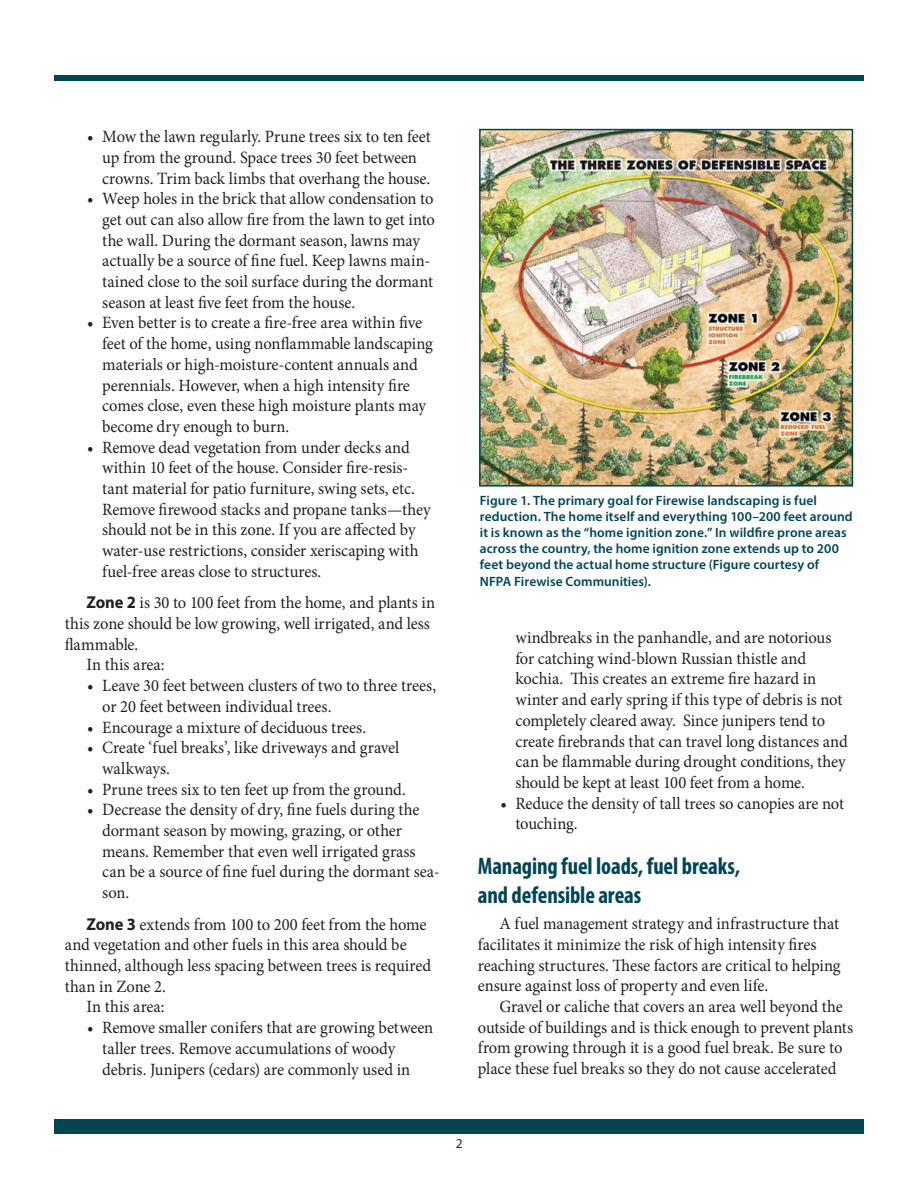
<style>
.page{position:relative;width:918px;height:1188px;background:#fff}
.page>*{position:absolute;margin:0;border:0;box-sizing:border-box;transform-origin:0 0}
.heading1{font:700 condensed 24px/28.8px "Myriad Pro";letter-spacing:-.005em;color:#004556;scale:.96 1}
.tabs{font:17.25px/20.7px "Minion Pro";letter-spacing:-.005em;color:#231f20;scale:.96 1}
.body_text{font:17.25px/20.7px "Minion Pro";letter-spacing:-.005em;color:#231f20;scale:.96 1}
.t1{font:600 13.5px/16.2px "Myriad Pro";letter-spacing:.005em;color:#004556}
.t2{font:13.5px "Myriad Pro";color:#231f20}
.s1{font-family:"Myriad Pro";font-weight:700}
</style>
<div class="page">
<div style="left:54px;top:1120px;width:810px;height:14px;background:#004556"></div>
<div style="left:54px;top:76px;width:810px;height:5px;background:#004556"></div>
<img style="left:482px;top:132px;width:368px;height:352px">
<div style="left:479px;top:129px;width:374px;height:358px;border:2px solid #004556"></div>
<p class="tabs" style="left:102px;top:126px;width:344px;text-indent:-15px">• Mow the lawn regularly. Prune trees six to ten feet up from the ground. Space trees 30 feet between crowns. Trim back limbs that overhang the house.</p>
<p class="tabs" style="left:102px;top:188px;width:348px;text-indent:-15px">• Weep holes in the brick that allow condensation to get out can also allow fire from the lawn to get into the wall. During the dormant season, lawns may actually be a source of fine fuel. Keep lawns main&shy;tained close to the soil surface during the dormant season at least five feet from the house.</p>
<p class="tabs" style="left:102px;top:313px;width:346px;text-indent:-15px">• Even better is to create a fire-free area within five feet of the home, using nonflammable landscaping materials or high-moisture-content annuals and perennials. However, when a high intensity fire comes close, even these high moisture plants may become dry enough to burn.</p>
<p class="tabs" style="left:102px;top:437px;width:344px;text-indent:-15px">• Remove dead vegetation from under decks and within 10 feet of the house. Consider fire-resis&shy;tant material for patio furniture, swing sets, etc.<br>Remove firewood stacks and propane tanks—they should not be in this zone. If you are affected by water-use restrictions, consider xeriscaping with fuel-free areas close to structures.</p>
<p class="body_text" style="left:65px;top:593px;width:387px;text-indent:22px"><span class="s1">Zone 2</span> is 30 to 100 feet from the home, and plants in this zone should be low growing, well irrigated, and less flammable.</p>
<p class="body_text" style="left:86px;top:655px;width:83px">In this area:</p>
<p class="tabs" style="left:102px;top:675px;width:349px;text-indent:-15px">• Leave 30 feet between clusters of two to three trees, or 20 feet between individual trees.</p>
<p class="tabs" style="left:87px;top:717px;width:292px">• Encourage a mixture of deciduous trees.</p>
<p class="tabs" style="left:102px;top:737px;width:311px;text-indent:-15px">• Create ‘fuel breaks’, like driveways and gravel walkways.</p>
<p class="tabs" style="left:87px;top:779px;width:333px">• Prune trees six to ten feet up from the ground.</p>
<p class="tabs" style="left:102px;top:800px;width:353px;text-indent:-15px">• Decrease the density of dry, fine fuels during the dormant season by mowing, grazing, or other means. Remember that even well irrigated grass can be a source of fine fuel during the dormant sea&shy;son.</p>
<p class="body_text" style="left:65px;top:914px;width:383px;text-indent:22px"><span class="s1">Zone 3</span> extends from 100 to 200 feet from the home and vegetation and other fuels in this area should be thinned, although less spacing between trees is required than in Zone 2.</p>
<p class="body_text" style="left:86px;top:997px;width:83px">In this area:</p>
<p class="tabs" style="left:102px;top:1017px;width:346px;text-indent:-15px">• Remove smaller conifers that are growing between taller trees. Remove accumulations of woody debris. Junipers (cedars) are commonly used in</p>
<p class="t1" style="left:480px;top:492px;width:374px">Figure 1. The primary goal for Firewise landscaping is fuel reduction. The home itself and everything 100–200 feet around it is known as the “home ignition zone.” In wildfire prone areas across the country, the home ignition zone extends up to 200 feet beyond the actual home structure (Figure courtesy of NFPA Firewise Communities).</p>
<p class="tabs" style="left:515px;top:627px;width:348px">windbreaks in the panhandle, and are notorious for catching wind-blown Russian thistle and kochia. This creates an extreme fire hazard in winter and early spring if this type of debris is not completely cleared away. Since junipers tend to create firebrands that can travel long distances and can be flammable during drought conditions, they should be kept at least 100 feet from a home.</p>
<p class="tabs" style="left:515px;top:793px;width:344px;text-indent:-15px">• Reduce the density of tall trees so canopies are not touching.</p>
<p class="heading1" style="left:478px;top:851px;width:275px">Managing fuel loads, fuel breaks, and defensible areas</p>
<p class="body_text" style="left:478px;top:913px;width:379px;text-indent:22px">A fuel management strategy and infrastructure that facilitates it minimize the risk of high intensity fires reaching structures. These factors are critical to helping ensure against loss of property and even life.</p>
<p class="body_text" style="left:478px;top:996px;width:392px;text-indent:22px">Gravel or caliche that covers an area well beyond the outside of buildings and is thick enough to prevent plants from growing through it is a good fuel break. Be sure to place these fuel breaks so they do not cause accelerated</p>
<p class="t2" style="left:456px;top:1136px;width:8px">2</p>
</div>
